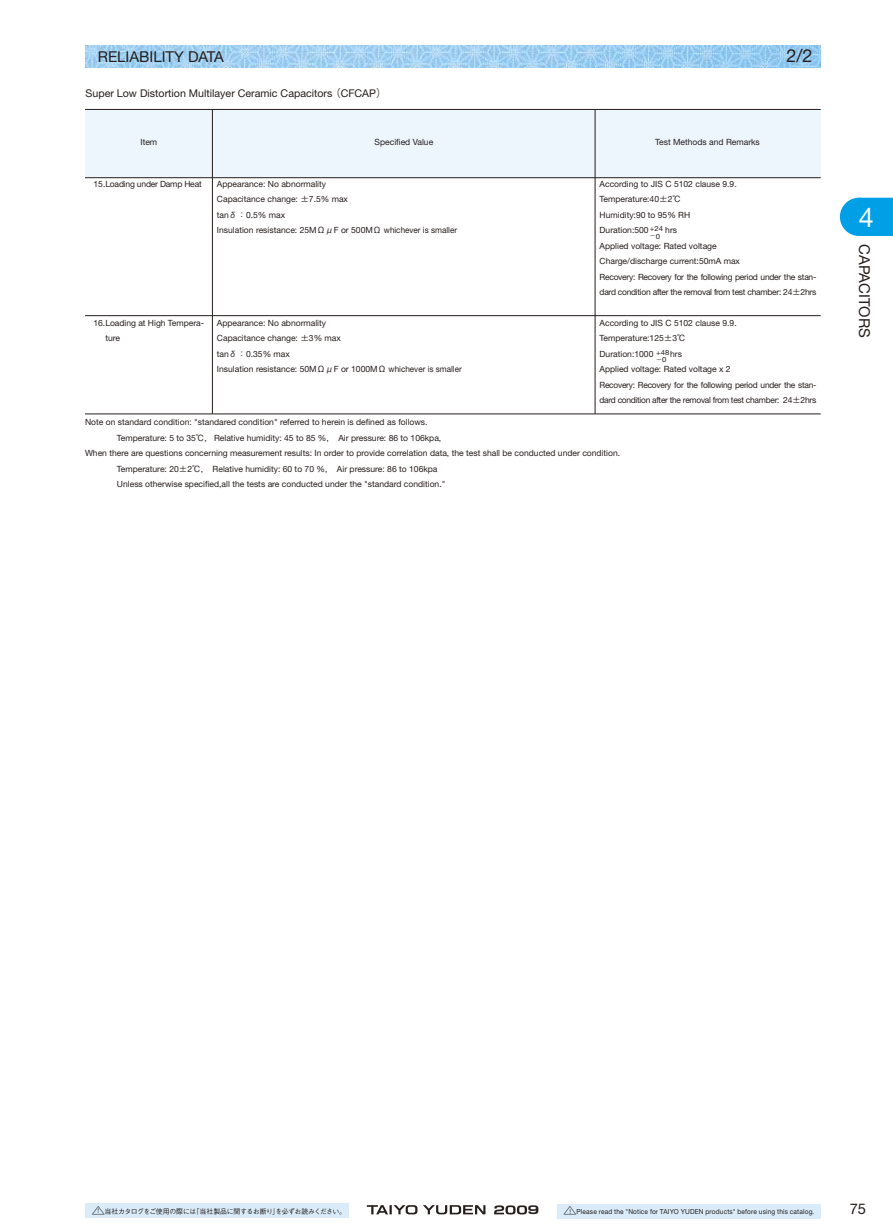
<style>
.page{position:relative;width:893px;height:1229px;background:#fff}
.page>*{position:absolute;margin:0;border:0;box-sizing:border-box;transform-origin:0 0}
.t1{font:27px "Helvetica Neue";color:#fff}
.t2{font:18px "Helvetica Neue";color:#251e1c}
.t3{font:15px "Helvetica Neue";color:#251e1c}
.t4{font:14.7px "Helvetica Neue";color:#251e1c}
.t5{font:10.95px "Shin Go Pro Bold 90 pv RKSJ H";color:#251e1c;scale:1.35 1}
.t6{font:10.65px "Helvetica Neue";color:#251e1c}
.t7{font:8.55px/15.5px "Helvetica Neue";color:#251e1c}
.t8{font:8.55px/15.5px "Helvetica Neue";letter-spacing:-.03em;color:#251e1c}
.t9{font:8.55px "Helvetica Neue";letter-spacing:-.025em;color:#251e1c}
.t10{font:7.05px "Helvetica Neue";color:#251e1c;scale:1.1 1}
.t11{font:6.9px "Helvetica Neue";letter-spacing:.025em;color:#251e1c;scale:.95 1}
.t12{font:500 6.9px "Gothic BBB Pro";letter-spacing:-.065em;color:#251e1c}
.t13{font:500 6px "Gothic BBB Pro";color:#251e1c}
.s1{font-family:"Gothic BBB Pro";font-weight:500}
.s2{font-family:"Helvetica Neue";font-weight:400;font-size:7.05px}
.s3{font-size:13.8px}
.s4{font-size:6.45px}
.s5{font-family:"Gothic BBB Pro";font-weight:500;font-size:13.8px}
.s6{font-family:"Gothic BBB Pro";font-weight:500;font-size:6.45px}
</style>
<div class="page">
<img style="left:85px;top:46px;width:735px;height:21px">
<svg style="left:863px;top:198px;width:30px;height:38px"></svg>
<div style="left:840px;top:198px;width:38px;height:38px;background:#009fe6;border-radius:50%"></div>
<svg style="left:367px;top:1205px;width:50px;height:9px"></svg>
<svg style="left:423px;top:1205px;width:62px;height:9px"></svg>
<svg style="left:494px;top:1205px;width:33px;height:9px"></svg>
<div style="left:85px;top:1204px;width:264px;height:14px;background:#daecfa"></div>
<div style="left:557px;top:1204px;width:264px;height:15px;background:#daecfa"></div>
<div style="left:85px;top:109px;width:736px;height:69px;background:#edf6fd"></div>
<hr style="left:212px;top:109px;width:1px;height:305px;background:#251e1c">
<hr style="left:595px;top:109px;width:1px;height:305px;background:#251e1c">
<hr style="left:85px;top:177px;width:736px;height:1px;background:#251e1c">
<hr style="left:85px;top:109px;width:736px;height:1px;background:#251e1c">
<hr style="left:85px;top:315px;width:736px;height:1px;background:#251e1c">
<hr style="left:85px;top:414px;width:736px;height:1px;background:#251e1c">
<h3 class="t3" style="left:98px;top:48px;width:128px">RELIABILITY DATA</h3>
<h2 class="t2" style="left:786px;top:45px;width:28px">2/2</h2>
<p class="t6" style="left:86px;top:86px;width:303px">Super Low Distortion Multilayer Ceramic Capacitors <span class="s1">（</span>CFCAP<span class="s1">）</span></p>
<p class="t7" style="left:140px;top:134px;width:18px">Item</p>
<p class="t7" style="left:375px;top:134px;width:60px">Specified Value</p>
<p class="t7" style="left:655px;top:134px;width:106px">Test Methods and Remarks</p>
<p class="t9" style="left:94px;top:179px;width:110px">15.Loading under Damp Heat</p>
<p class="t7" style="left:217px;top:176px;width:242px">Appearance: No abnormality<br>Capacitance change: <span class="s1">±</span>7.5% max<br>tan<span class="s1">δ：</span>0.5% max<br>Insulation resistance: 25M<span class="s1">Ωμ</span>F or 500M<span class="s1">Ω</span> whichever is smaller</p>
<p class="t7" style="left:105px;top:315px;width:100px;text-indent:-12px">16.Loading at High Tempera&shy;ture</p>
<p class="t7" style="left:217px;top:315px;width:246px">Appearance: No abnormality<br>Capacitance change: <span class="s1">±</span>3% max<br>tan<span class="s1">δ：</span>0.35% max<br>Insulation resistance: 50M<span class="s1">Ωμ</span>F or 1000M<span class="s1">Ω</span> whichever is smaller</p>
<p class="t7" style="left:600px;top:176px;width:139px">According to JIS C 5102 clause 9.9.<br>Temperature:40<span class="s1">±</span>2<span class="s1">℃<br></span>Humidity:90 to 95% RH<br>Duration:500</p>
<p class="t10" style="left:650px;top:224px;width:14px">+24</p>
<p class="t13" style="left:650px;top:231px;width:12px">－<span class="s2">0</span></p>
<p class="t8" style="left:600px;top:222px;width:218px;text-indent:66px">hrs<br>Applied voltage: Rated voltage<br>Charge/discharge current:50mA max<br>Recovery: Recovery for the following period under the stan&shy;dard condition after the removal from test chamber: 24<span class="s1">±</span>2hrs</p>
<p class="t7" style="left:600px;top:315px;width:139px">According to JIS C 5102 clause 9.9.<br>Temperature:125<span class="s1">±</span>3<span class="s1">℃<br></span>Duration:1000</p>
<p class="t10" style="left:656px;top:348px;width:14px">+48</p>
<p class="t13" style="left:656px;top:355px;width:12px">－<span class="s2">0</span></p>
<p class="t8" style="left:600px;top:346px;width:218px;text-indent:70px">hrs<br>Applied voltage: Rated voltage x 2<br>Recovery: Recovery for the following period under the stan&shy;dard condition after the removal from test chamber: 24<span class="s1">±</span>2hrs</p>
<p class="t7" style="left:85px;top:415px;width:344px">Note on standard condition: "standared condition" referred to herein is defined as follows.</p>
<p class="t7" style="left:117px;top:430px;width:326px">Temperature: 5 to 35<span class="s1">℃</span>, Relative humidity: 45 to 85 %, Air pressure: 86 to 106kpa,</p>
<p class="t7" style="left:85px;top:445px;width:537px">When there are questions concerning measurement results: In order to provide correlation data, the test shall be conducted under condition.</p>
<p class="t7" style="left:117px;top:461px;width:322px">Temperature: 20<span class="s1">±</span>2<span class="s1">℃</span>, Relative humidity: 60 to 70 %, Air pressure: 86 to 106kpa</p>
<p class="t7" style="left:117px;top:476px;width:330px">Unless otherwise specified,all the tests are conducted under the "standard condition."</p>
<h1 class="t1" style="left:859px;top:201px;width:17px">4</h1>
<h3 class="t3" style="left:873px;top:244px;width:95px;rotate:90deg">CAPACITORS</h3>
<p class="t12" style="left:91px;top:1205px;width:256px"><span class="s3">△</span><span class="s4">！</span>当社カタログをご使用の際には「当社製品に関するお断り」を必ずお読みください。</p>
<p class="t5" style="left:527px;top:1201px;width:10px">9</p>
<p class="t11" style="left:563px;top:1207px;width:266px"><span class="s5">△</span><span class="s6">！</span> Please read the "Notice for TAIYO YUDEN products" before using this catalog.</p>
<h3 class="t4" style="left:850px;top:1200px;width:18px">75</h3>
</div>
